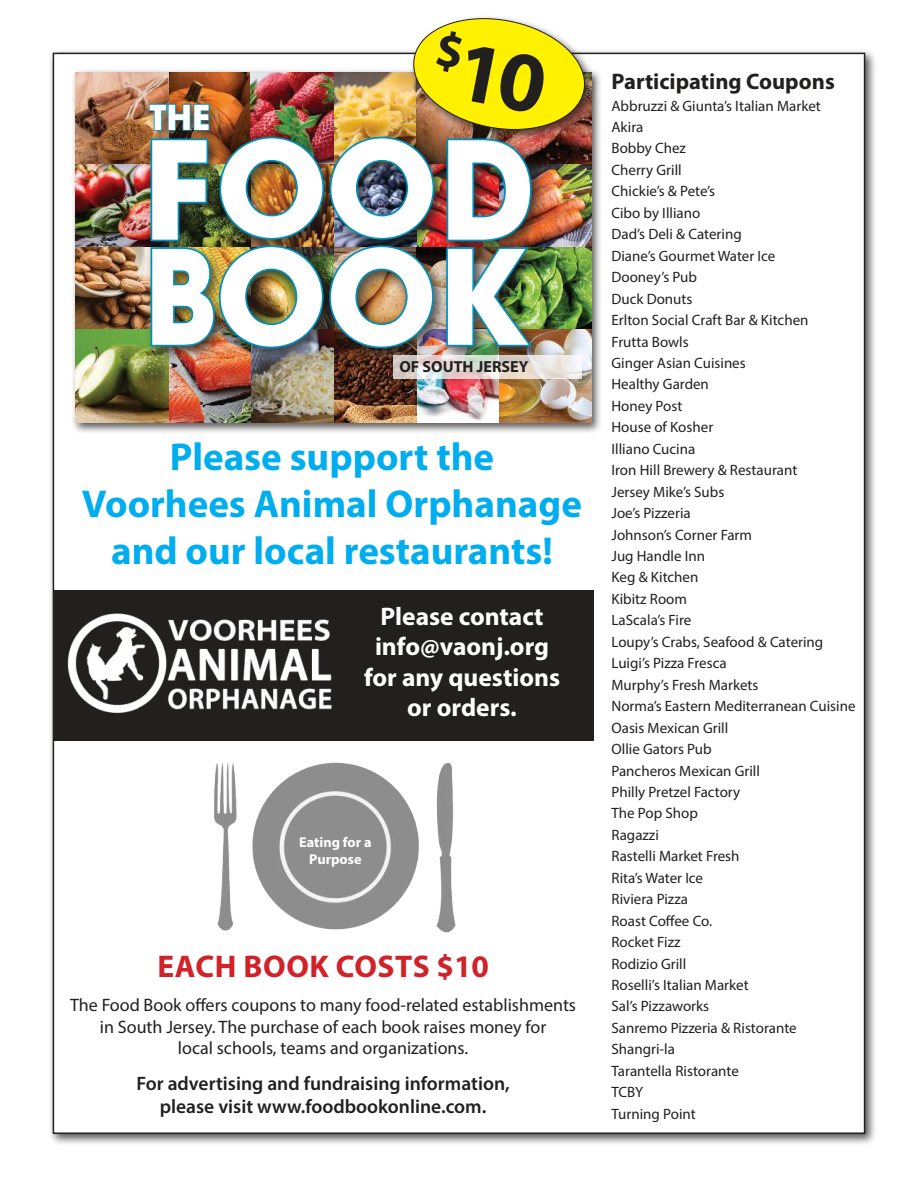
<style>
.page{position:relative;width:918px;height:1188px;background:#fff}
.page>*{position:absolute;margin:0;border:0;box-sizing:border-box;transform-origin:0 0}
.t1{font:700 134.4px "ITC Avant Garde Std";color:#fff}
.t2{font:700 134.4px "ITC Avant Garde Std";color:#fff;scale:.95 1}
.t3{font:700 129.6px "ITC Avant Garde Std";color:#fff;scale:.85 1}
.t4{font:700 129.6px "ITC Avant Garde Std";color:#fff}
.t5{font:700 39px/46.8px "Myriad Pro";color:#00adef;text-align:center}
.t6{font:700 34.05px "ITC Avant Garde Std";color:#fff}
.t7{font:700 31.5px "Myriad Pro";letter-spacing:.02em;color:#d12229}
.t8{font:700 25.5px/30.6px "Myriad Pro";color:#fff;text-align:center}
.t9{font:700 22.5px "Myriad Pro";color:#221f1f}
.t10{font:600 19.5px/23.4px "Myriad Pro";color:#221f1f;text-align:center}
.t11{font:18px/21.6px "Myriad Pro";color:#221f1f;text-align:center}
.t12{font:700 16.05px "Myriad Pro";color:#221f1f}
.t13{font:15px/21.5px "Myriad Pro";color:#221f1f}
.t14{font:700 14.25px/17.1px "Myriad Pro";color:#fff;text-align:center}
</style>
<div class="page">
<div style="left:48px;top:48px;width:829px;height:1098px;background:#221f1f;opacity:.75"></div>
<div style="left:53px;top:53px;width:812px;height:1080px;background:#fff"></div>
<div style="left:72px;top:68px;width:531px;height:366px;background:#221f1f;opacity:.75"></div>
<img style="left:76px;top:72px;width:515px;height:351px">
<div style="left:143px;top:98px;width:405px;height:266px;background:#221f1f;opacity:.75"></div>
<svg style="left:393px;top:355px;width:188px;height:24px;background:#e2dcd7"></svg>
<div style="left:409px;top:14px;width:188px;height:128px;background:#221f1f;opacity:.75"></div>
<img style="left:214px;top:762px;width:242px;height:171px">
<div style="left:53px;top:590px;width:541px;height:150px;background:#221f1f"></div>
<img style="left:67px;top:613px;width:265px;height:100px">
<img style="left:148px;top:14px;width:442px;height:336px">
<h3 class="t6" style="left:149px;top:98px;width:62px">THE</h3>
<h1 class="t1" style="left:143px;top:115px;width:69px">F</h1>
<h1 class="t2" style="left:440px;top:115px;width:101px">D</h1>
<h2 class="t4" style="left:217px;top:116px;width:222px">OO</h2>
<h2 class="t3" style="left:145px;top:224px;width:453px">BOOK</h2>
<p class="t12" style="left:399px;top:357px;width:131px">OF SOUTH JERSEY</p>
<h3 class="t5" style="left:82px;top:437px;width:502px">Please support the<br>Voorhees Animal Orphanage and our local restaurants!</h3>
<h3 class="t8" style="left:364px;top:603px;width:198px">Please contact info@vaonj.org for any questions or orders.</h3>
<p class="t14" style="left:299px;top:835px;width:74px">Eating for a<br>Purpose</p>
<h3 class="t7" style="left:158px;top:954px;width:333px">EACH BOOK COSTS $10</h3>
<p class="t11" style="left:70px;top:996px;width:508px">The Food Book offers coupons to many food-related establishments in South Jersey. The purchase of each book raises money for<br>local schools, teams and organizations.</p>
<h3 class="t10" style="left:136px;top:1073px;width:375px">For advertising and fundraising information, please visit www.foodbookonline.com.</h3>
<h3 class="t9" style="left:611px;top:73px;width:225px">Participating Coupons</h3>
<p class="t13" style="left:611px;top:96px;width:246px">Abbruzzi &amp; Giunta’s Italian Market<br>Akira<br>Bobby Chez<br>Cherry Grill<br>Chickie’s &amp; Pete’s<br>Cibo by Illiano<br>Dad’s Deli &amp; Catering<br>Diane’s Gourmet Water Ice<br>Dooney’s Pub<br>Duck Donuts<br>Erlton Social Craft Bar &amp; Kitchen<br>Frutta Bowls<br>Ginger Asian Cuisines<br>Healthy Garden<br>Honey Post<br>House of Kosher<br>Illiano Cucina<br>Iron Hill Brewery &amp; Restaurant<br>Jersey Mike’s Subs<br>Joe’s Pizzeria<br>Johnson’s Corner Farm<br>Jug Handle Inn<br>Keg &amp; Kitchen<br>Kibitz Room<br>LaScala’s Fire<br>Loupy’s Crabs, Seafood &amp; Catering<br>Luigi’s Pizza Fresca<br>Murphy’s Fresh Markets<br>Norma’s Eastern Mediterranean Cuisine<br>Oasis Mexican Grill<br>Ollie Gators Pub<br>Pancheros Mexican Grill<br>Philly Pretzel Factory<br>The Pop Shop<br>Ragazzi<br>Rastelli Market Fresh<br>Rita’s Water Ice<br>Riviera Pizza<br>Roast Coffee Co.<br>Rocket Fizz<br>Rodizio Grill<br>Roselli’s Italian Market<br>Sal’s Pizzaworks<br>Sanremo Pizzeria &amp; Ristorante<br>Shangri-la<br>Tarantella Ristorante<br>TCBY<br>Turning Point</p>
</div>
